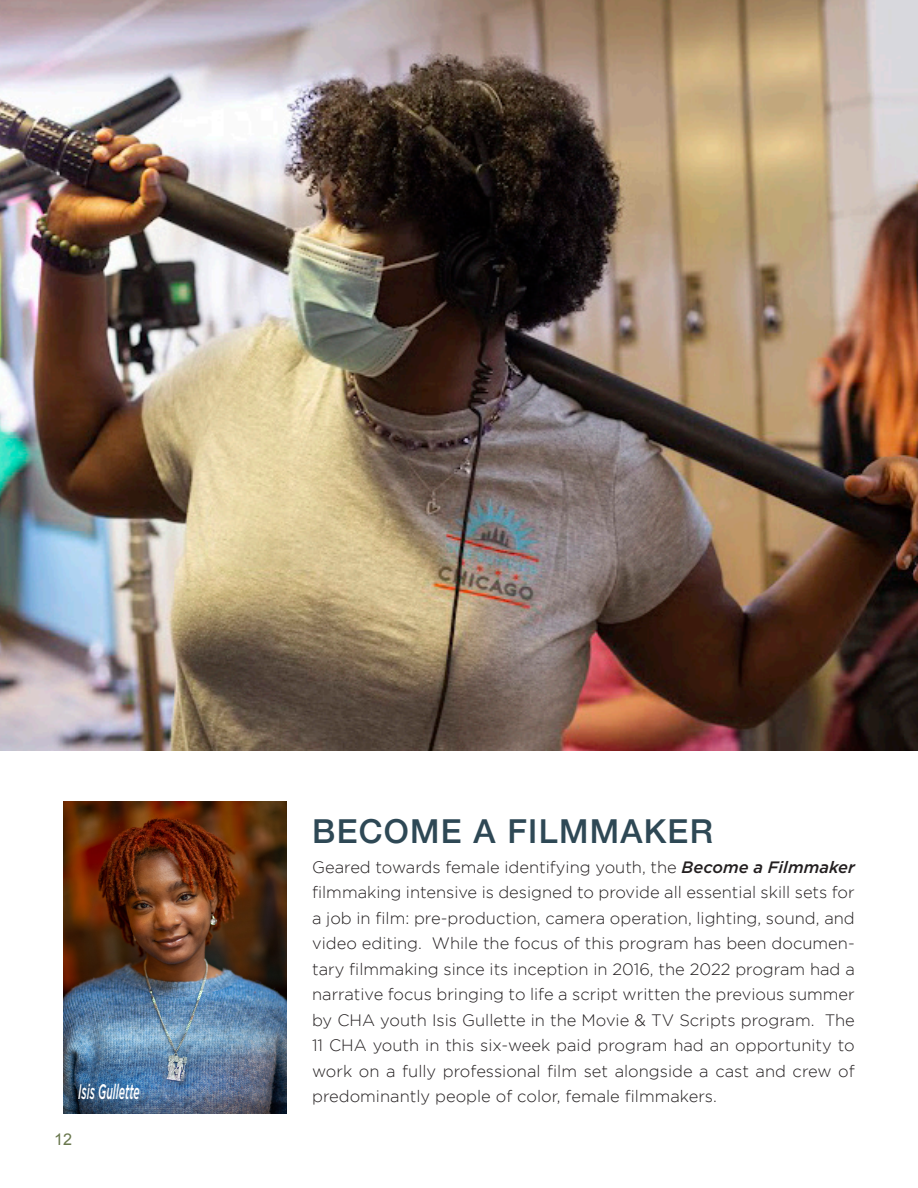
<style>
.page{position:relative;width:918px;height:1188px;background:#fff}
.page>*{position:absolute;margin:0;border:0;box-sizing:border-box;transform-origin:0 0}
.t1{font:500 33px "Helvetica Neue";letter-spacing:.04em;color:#2e4855}
.t2{font:italic 500 21px "Gotham";color:#fff;scale:.5 1}
.t3{font:300 16.5px/25.5px "Gotham";color:#231f20;text-align:justify}
.t4{font:16.2px "Arial";color:#69774d}
.s1{font-weight:500;font-style:italic}
</style>
<div class="page">
<img style="left:0;top:0;width:918px;height:751px">
<img style="left:63px;top:801px;width:223px;height:312px">
<p class="t2" style="left:78px;top:1078px;width:125px">Isis Gullette</p>
<p class="t4" style="left:54px;top:1129px;width:20px">12</p>
<p class="t1" style="left:312px;top:805px;width:402px">BECOME A FILMMAKER</p>
<p class="t3" style="left:312px;top:854px;width:544px">Geared towards female identifying youth, the <span class="s1">Become a Filmmaker </span>filmmaking intensive is designed to provide all essential skill sets for a job in film: pre-production, camera operation, lighting, sound, and video editing. While the focus of this program has been documen&shy;tary filmmaking since its inception in 2016, the 2022 program had a narrative focus bringing to life a script written the previous summer by CHA youth Isis Gullette in the Movie &amp; TV Scripts program. The 11 CHA youth in this six-week paid program had an opportunity to work on a fully professional film set alongside a cast and crew of predominantly people of color, female filmmakers.</p>
</div>
